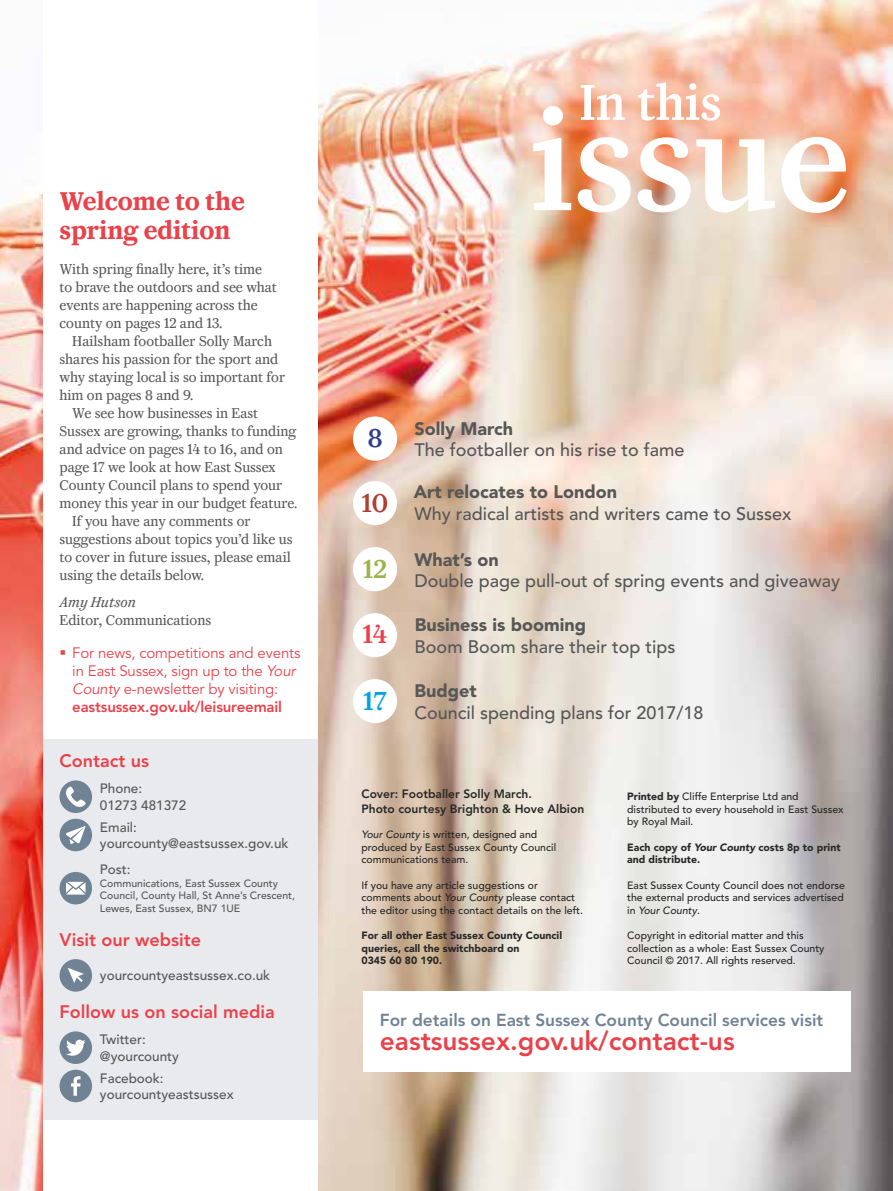
<style>
.page{position:relative;width:893px;height:1191px;background:#fff}
.page>*{position:absolute;margin:0;border:0;box-sizing:border-box;transform-origin:0 0}
.t1{font:500 150.45px "Caponi Text";letter-spacing:-.005em;color:#fff}
.t2{font:500 52.8px "Caponi Text";color:#fff}
.t3{font:500 27.3px "Caponi Text";color:#ad4032}
.t4{font:500 27.3px "Caponi Text";color:#00a3e2}
.t5{font:500 27.3px "Caponi Text";color:#9db24a}
.t6{font:500 27.3px "Caponi Text";color:#e9424a}
.t7{font:500 27.3px "Caponi Text";color:#303b8b}
.t8{font:600 27px/28.5px "Caponi Text";color:#e9424a}
.t9{font:800 26.25px "Avenir LT Std";color:#e9424a}
.t10{font:500 18px "Avenir LT Std";color:#575756}
.t11{font:900 18px "Avenir LT Std";color:#575756}
.t12{font:800 18px "Avenir LT Std";color:#e9424a}
.t13{font:800 17.25px "Avenir LT Std";color:#708395}
.t14{font:15px/18px "Caponi Text";color:#575756}
.t15{font:15px/18px "Avenir LT Std";letter-spacing:-.01em;color:#e9424a}
.t16{font:italic 15px "Caponi Text";color:#575756}
.t17{font:500 13.5px/16.2px "Avenir LT Std";color:#575756}
.t18{font:800 12px/14.4px "Avenir LT Std";color:#282827}
.t19{font:500 10.5px/12.6px "Avenir LT Std";color:#282827}
.t20{font:900 10.5px/12.6px "Avenir LT Std";color:#282827}
.t21{font:500 10.5px/12.6px "Avenir LT Std";color:#575756}
.s1{font-style:italic}
.s2{font-weight:800}
.s3{font-weight:900}
</style>
<div class="page">
<img style="left:1px;top:0;width:892px;height:1191px">
<div style="left:43px;top:0;width:274px;height:1191px;background:#fff"></div>
<div style="left:353px;top:679px;width:44px;height:44px;background:#fff;border-radius:50%"></div>
<div style="left:353px;top:481px;width:44px;height:44px;background:#fff;border-radius:50%"></div>
<div style="left:353px;top:613px;width:44px;height:44px;background:#fff;border-radius:50%"></div>
<div style="left:353px;top:547px;width:44px;height:44px;background:#fff;border-radius:50%"></div>
<div style="left:353px;top:416px;width:44px;height:45px;background:#fff;border-radius:50%"></div>
<div style="left:43px;top:739px;width:274px;height:381px;background:#e9eaee"></div>
<div style="left:60px;top:780px;width:32px;height:33px;background:#708395;border-radius:50%"></div>
<svg style="left:66px;top:786px;width:20px;height:21px"></svg>
<div style="left:60px;top:818px;width:32px;height:33px;background:#708395;border-radius:50%"></div>
<svg style="left:66px;top:826px;width:20px;height:18px"></svg>
<div style="left:60px;top:872px;width:32px;height:32px;background:#708395;border-radius:50%"></div>
<svg style="left:66px;top:881px;width:20px;height:13px"></svg>
<div style="left:60px;top:959px;width:32px;height:32px;background:#708395;border-radius:50%"></div>
<svg style="left:68px;top:968px;width:16px;height:15px"></svg>
<div style="left:60px;top:1031px;width:32px;height:33px;background:#708395;border-radius:50%"></div>
<svg style="left:66px;top:1039px;width:20px;height:17px"></svg>
<div style="left:60px;top:1069px;width:32px;height:33px;background:#708395;border-radius:50%"></div>
<svg style="left:71px;top:1076px;width:10px;height:19px"></svg>
<div style="left:363px;top:991px;width:487px;height:81px;background:#fff"></div>
<img style="left:0;top:0;width:1px;height:1191px">
<h3 class="t8" style="left:60px;top:185px;width:187px">Welcome to the spring edition</h3>
<p class="t14" style="left:60px;top:259px;width:219px">With spring finally here, it’s time to brave the outdoors and see what events are happening across the county on pages 12 and 13.</p>
<p class="t14" style="left:72px;top:331px;width:201px">Hailsham footballer Solly March</p>
<p class="t14" style="left:60px;top:349px;width:220px">shares his passion for the sport and</p>
<p class="t14" style="left:60px;top:367px;width:227px">why staying local is so important for</p>
<p class="t14" style="left:60px;top:385px;width:135px">him on pages 8 and 9.</p>
<p class="t14" style="left:72px;top:403px;width:187px">We see how businesses in East</p>
<p class="t14" style="left:60px;top:421px;width:238px">Sussex are growing, thanks to funding</p>
<p class="t14" style="left:60px;top:439px;width:225px">and advice on pages 14 to 16, and on</p>
<p class="t14" style="left:60px;top:457px;width:218px">page 17 we look at how East Sussex</p>
<p class="t14" style="left:60px;top:475px;width:224px">County Council plans to spend your</p>
<p class="t14" style="left:60px;top:493px;width:239px">money this year in our budget feature.</p>
<p class="t14" style="left:72px;top:511px;width:180px">If you have any comments or</p>
<p class="t14" style="left:60px;top:529px;width:234px">suggestions about topics you’d like us</p>
<p class="t14" style="left:60px;top:547px;width:233px">to cover in future issues, please email</p>
<p class="t14" style="left:60px;top:565px;width:146px">using the details below.</p>
<p class="t16" style="left:60px;top:590px;width:78px">Amy Hutson</p>
<p class="t14" style="left:60px;top:609px;width:153px">Editor, Communications</p>
<p class="t15" style="left:72px;top:644px;width:230px">For news, competitions and events in East Sussex, sign up to the <span class="s1">Your County</span> e-newsletter by visiting: <span class="s2">eastsussex.gov.uk/leisureemail</span></p>
<p class="t12" style="left:60px;top:750px;width:91px">Contact us</p>
<p class="t17" style="left:100px;top:781px;width:88px">Phone:<br>01273 481372</p>
<p class="t17" style="left:100px;top:819px;width:190px">Email: yourcounty@eastsussex.gov.uk</p>
<p class="t17" style="left:100px;top:861px;width:32px">Post:</p>
<p class="t21" style="left:100px;top:877px;width:197px">Communications, East Sussex County<br>Council, County Hall, St Anne’s Crescent,<br>Lewes, East Sussex, BN7 1UE</p>
<p class="t12" style="left:60px;top:929px;width:143px">Visit our website</p>
<p class="t17" style="left:100px;top:967px;width:172px">yourcountyeastsussex.co.uk</p>
<p class="t12" style="left:60px;top:1001px;width:217px">Follow us on social media</p>
<p class="t17" style="left:100px;top:1032px;width:81px">Twitter: @yourcounty</p>
<p class="t17" style="left:100px;top:1070px;width:135px">Facebook: yourcountyeastsussex</p>
<h2 class="t2" style="left:579px;top:61px;width:144px">In this</h2>
<h1 class="t1" style="left:531px;top:42px;width:321px">issue</h1>
<h3 class="t7" style="left:368px;top:416px;width:16px">8</h3>
<h3 class="t3" style="left:362px;top:482px;width:28px">10</h3>
<h3 class="t5" style="left:363px;top:548px;width:25px">12</h3>
<h3 class="t6" style="left:363px;top:613px;width:26px">14</h3>
<h3 class="t4" style="left:363px;top:679px;width:25px">17</h3>
<p class="t11" style="left:414px;top:417px;width:100px">Solly March</p>
<p class="t10" style="left:414px;top:440px;width:272px">The footballer on his rise to fame</p>
<p class="t11" style="left:414px;top:481px;width:205px">Art relocates to London</p>
<p class="t10" style="left:415px;top:503px;width:379px">Why radical artists and writers came to Sussex</p>
<p class="t11" style="left:414px;top:548px;width:86px">What’s on</p>
<p class="t10" style="left:414px;top:570px;width:427px">Double page pull-out of spring events and giveaway</p>
<p class="t11" style="left:415px;top:614px;width:173px">Business is booming</p>
<p class="t10" style="left:415px;top:636px;width:262px">Boom Boom share their top tips</p>
<p class="t11" style="left:414px;top:680px;width:64px">Budget</p>
<p class="t10" style="left:414px;top:702px;width:291px">Council spending plans for 2017/18</p>
<p class="t18" style="left:361px;top:787px;width:224px">Cover: Footballer Solly March.<br>Photo courtesy Brighton &amp; Hove Albion</p>
<p class="t19" style="left:361px;top:828px;width:196px"><span class="s1">Your County</span> is written, designed and produced by East Sussex County Council communications team.</p>
<p class="t19" style="left:361px;top:879px;width:223px">If you have any article suggestions or comments about <span class="s1">Your County</span> please contact the editor using the contact details on the left.</p>
<p class="t20" style="left:361px;top:929px;width:202px">For all other East Sussex County Council queries, call the switchboard on<br>0345 60 80 190.</p>
<p class="t19" style="left:627px;top:790px;width:218px"><span class="s3">Printed by</span> Cliffe Enterprise Ltd and distributed to every household in East Sussex by Royal Mail.</p>
<p class="t20" style="left:627px;top:840px;width:215px">Each copy of <span class="s1">Your County</span> costs 8p to print and distribute.</p>
<p class="t19" style="left:627px;top:879px;width:219px;text-align:justify">East Sussex County Council does not endorse the external products and services advertised in <span class="s1">Your County</span>.</p>
<p class="t19" style="left:627px;top:929px;width:199px">Copyright in editorial matter and this collection as a whole: East Sussex County<br>Council © 2017. All rights reserved.</p>
<p class="t13" style="left:380px;top:1009px;width:445px">For details on East Sussex County Council services visit</p>
<h3 class="t9" style="left:380px;top:1025px;width:356px">eastsussex.gov.uk/contact-us</h3>
</div>
